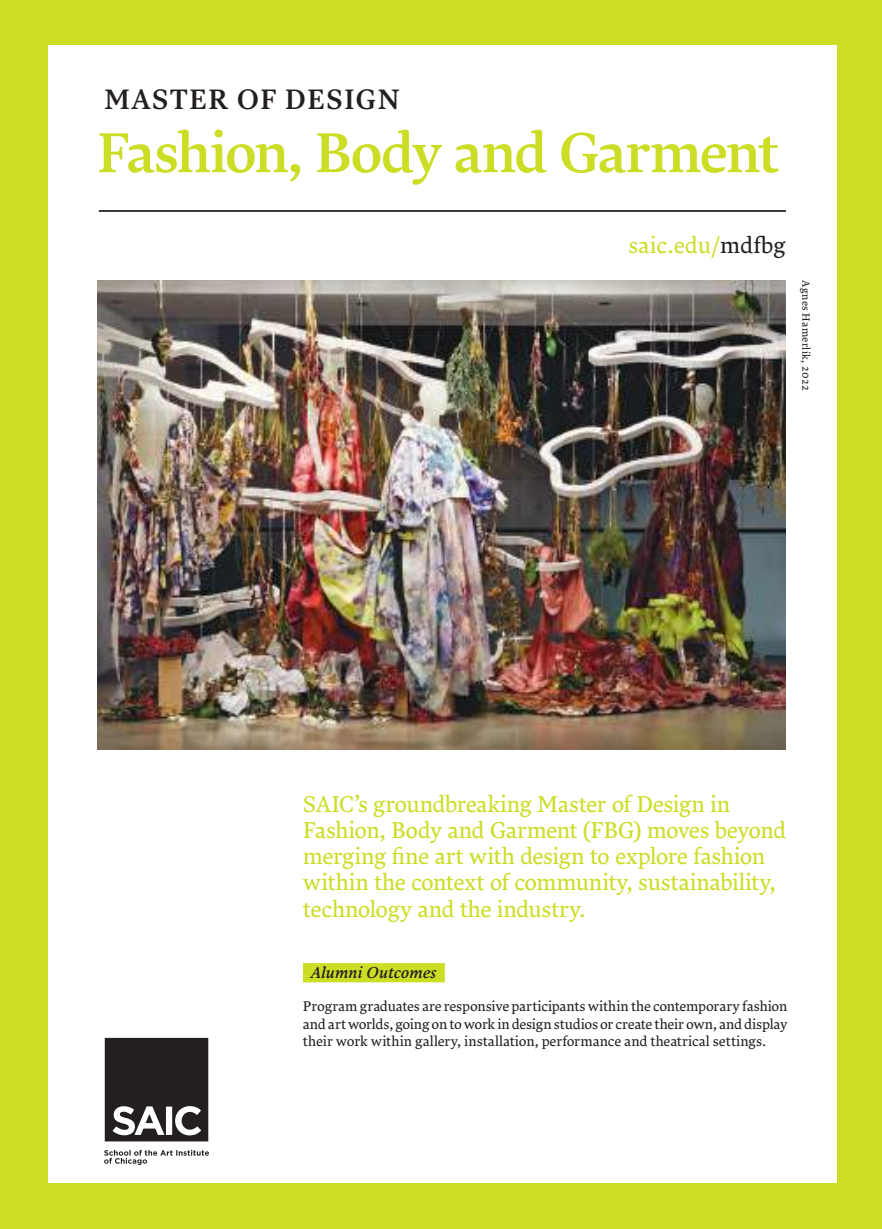
<style>
.page{position:relative;width:882px;height:1229px;background:#fff}
.page>*{position:absolute;margin:0;border:0;box-sizing:border-box;transform-origin:0 0}
.t1{font:500 56px "Lava Pro";letter-spacing:-.045em;color:#ccdd25}
.t2{font:500 28px "Lava Pro";letter-spacing:.04em;color:#241f1f}
.t3{font:22.75px/26.2px "Lava Pro";letter-spacing:-.02em;color:#ccdd25}
.t4{font:22.75px "Lava Pro";color:#ccdd25}
.t5{font:15.75px "Lava Pro Med Ita";letter-spacing:-.005em;color:#241f1f}
.t6{font:14px/17.5px "Lava Pro";letter-spacing:-.005em;color:#241f1f;text-align:justify}
.t7{font:10.5px "Lava Pro";letter-spacing:.025em;color:#241f1f}
.s1{color:#241f1f}
</style>
<div class="page">
<div style="left:0;top:0;width:882px;height:1228px;background:#ccdd25"></div>
<div style="left:48px;top:46px;width:788px;height:1137px;background:#fff"></div>
<div style="left:303px;top:963px;width:142px;height:19px;background:#ccdd25"></div>
<svg style="left:105px;top:1037px;width:103px;height:104px;background:#3f3b3b"></svg>
<svg style="left:104px;top:1149px;width:105px;height:15px"></svg>
<hr style="left:99px;top:210px;width:687px;height:2px;background:#241f1f">
<img style="left:98px;top:280px;width:688px;height:469px">
<h2 class="t2" style="left:104px;top:78px;width:297px">MASTER OF DESIGN</h2>
<h1 class="t1" style="left:97px;top:111px;width:684px">Fashion, Body and Garment</h1>
<h3 class="t4" style="left:628px;top:228px;width:159px">saic.edu/<span class="s1">mdfbg</span></h3>
<p class="t7" style="left:814px;top:280px;width:112px;rotate:90deg">Agnes Hamerlik, 2022</p>
<h3 class="t3" style="left:303px;top:789px;width:485px">SAIC’s groundbreaking Master of Design in Fashion, Body and Garment (FBG) moves beyond merging fine art with design to explore fashion within the context of community, sustainability, technology and the industry.</h3>
<p class="t5" style="left:311px;top:961px;width:127px">Alumni Outcomes</p>
<p class="t6" style="left:303px;top:996px;width:486px">Program graduates are responsive participants within the contemporary fashion and art worlds, going on to work in design studios or create their own, and display their work within gallery, installation, performance and theatrical settings.</p>
</div>
